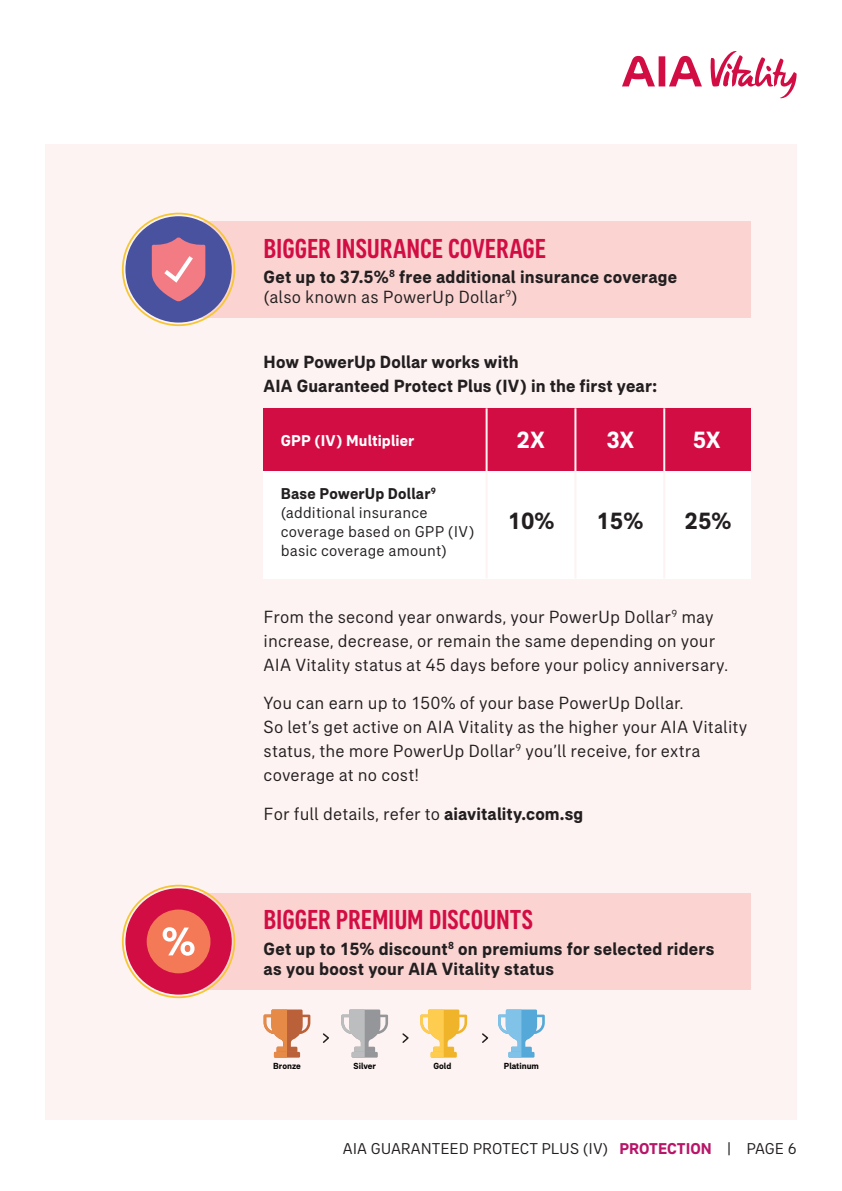
<style>
.page{position:relative;width:842px;height:1191px;background:#fff}
.page>*{position:absolute;margin:0;border:0;box-sizing:border-box;transform-origin:0 0}
.t1{font:500 condensed 28px "AIA Everest";letter-spacing:-.005em;color:#d20d44}
.Headline{font:700 24px "AIA Everest";color:#231f20}
.Headline-2{font:700 24px "AIA Everest";color:#fff}
.Body_Copy{font:18px/24px "AIA Everest";letter-spacing:.005em;color:#231f20}
.t2{font:700 18px/20px "AIA Everest";letter-spacing:.01em;color:#231f20}
.Headline-3{font:16px/19px "AIA Everest";letter-spacing:.01em;color:#231f20}
.Headline-4{font:700 16px "AIA Everest";letter-spacing:.01em;color:#fff}
.t3{font:700 9px "AIA Everest";color:#050504}
.s1{font-weight:400}
.s2{font-weight:700}
.s3{font-weight:700;color:#b81669}
</style>
<div class="page">
<div style="left:45px;top:145px;width:752px;height:975px;background:#fdf3f2"></div>
<div style="left:179px;top:893px;width:572px;height:96px;background:#fbd4d2"></div>
<div style="left:125px;top:888px;width:107px;height:106px;background:#d20d44;border-radius:50%"></div>
<div style="left:122px;top:884px;width:113px;height:114px;border:2px solid #f5c636;border-radius:50%"></div>
<div style="left:147px;top:909px;width:63px;height:64px;background:#f47957;border-radius:50%"></div>
<svg style="left:163px;top:927px;width:32px;height:28px"></svg>
<svg style="left:622px;top:56px;width:80px;height:30px"></svg>
<svg style="left:710px;top:51px;width:87px;height:48px"></svg>
<div style="left:179px;top:221px;width:572px;height:96px;background:#fbd4d2"></div>
<div style="left:122px;top:213px;width:113px;height:113px;border:2px solid #f5c636;border-radius:50%"></div>
<div style="left:125px;top:216px;width:107px;height:106px;background:#48529f;border-radius:50%"></div>
<svg style="left:152px;top:237px;width:53px;height:64px"></svg>
<div style="left:264px;top:408px;width:487px;height:170px;background:#fff"></div>
<div style="left:264px;top:408px;width:487px;height:63px;background:#d20d44"></div>
<hr style="left:486px;top:408px;width:2px;height:170px;background:#fdf3f2">
<hr style="left:663px;top:408px;width:2px;height:170px;background:#fdf3f2">
<hr style="left:574px;top:408px;width:2px;height:170px;background:#fdf3f2">
<svg style="left:264px;top:1009px;width:46px;height:48px"></svg>
<svg style="left:341px;top:1009px;width:47px;height:48px"></svg>
<svg style="left:420px;top:1009px;width:47px;height:48px"></svg>
<svg style="left:498px;top:1009px;width:47px;height:48px"></svg>
<svg style="left:322px;top:1033px;width:7px;height:10px"></svg>
<svg style="left:402px;top:1033px;width:7px;height:10px"></svg>
<svg style="left:482px;top:1033px;width:7px;height:10px"></svg>
<p class="t1" style="left:264px;top:232px;width:284px">BIGGER INSURANCE COVERAGE</p>
<p class="t2" style="left:264px;top:267px;width:415px">Get up to 37.5%<sup>8</sup> free additional insurance coverage <span class="s1">(also known as PowerUp Dollar</span><sup>9</sup><span class="s1">)</span></p>
<p class="t2" style="left:264px;top:349px;width:395px;line-height:24px">How PowerUp Dollar works with<br>AIA Guaranteed Protect Plus (IV) in the first year:</p>
<p class="Headline-4" style="left:281px;top:431px;width:135px">GPP (IV) Multiplier</p>
<p class="Headline-2" style="left:516px;top:426px;width:30px">2X</p>
<p class="Headline-2" style="left:606px;top:426px;width:29px">3X</p>
<p class="Headline-2" style="left:693px;top:426px;width:30px">5X</p>
<p class="Headline-3" style="left:281px;top:484px;width:195px"><span class="s2">Base PowerUp Dollar</span><sup>9 </sup>(additional insurance coverage based on GPP (IV) basic coverage amount)</p>
<p class="Headline" style="left:508px;top:507px;width:48px">10%</p>
<p class="Headline" style="left:596px;top:507px;width:48px">15%</p>
<p class="Headline" style="left:685px;top:507px;width:48px">25%</p>
<p class="Body_Copy" style="left:264px;top:605px;width:466px">From the second year onwards, your PowerUp Dollar<sup>9</sup> may increase, decrease, or remain the same depending on your<br>AIA Vitality status at 45 days before your policy anniversary.</p>
<p class="Body_Copy" style="left:264px;top:691px;width:485px">You can earn up to 150% of your base PowerUp Dollar.<br>So let’s get active on AIA Vitality as the higher your AIA Vitality status, the more PowerUp Dollar<sup>9</sup> you’ll receive, for extra coverage at no cost!</p>
<p class="Body_Copy" style="left:264px;top:801px;width:321px">For full details, refer to <span class="s2">aiavitality.com.sg</span></p>
<p class="t1" style="left:264px;top:904px;width:271px">BIGGER PREMIUM DISCOUNTS</p>
<p class="t2" style="left:264px;top:938px;width:452px">Get up to 15% discount<sup>8</sup> on premiums for selected riders as you boost your AIA Vitality status</p>
<p class="t3" style="left:273px;top:1061px;width:29px">Bronze</p>
<p class="t3" style="left:353px;top:1061px;width:24px">Silver</p>
<p class="t3" style="left:433px;top:1061px;width:19px">Gold</p>
<p class="t3" style="left:504px;top:1061px;width:37px">Platinum</p>
<p class="Headline-3" style="left:343px;top:1139px;width:455px">AIA GUARANTEED PROTECT PLUS (IV) <span class="s3">PROTECTION</span> | PAGE 6</p>
</div>
